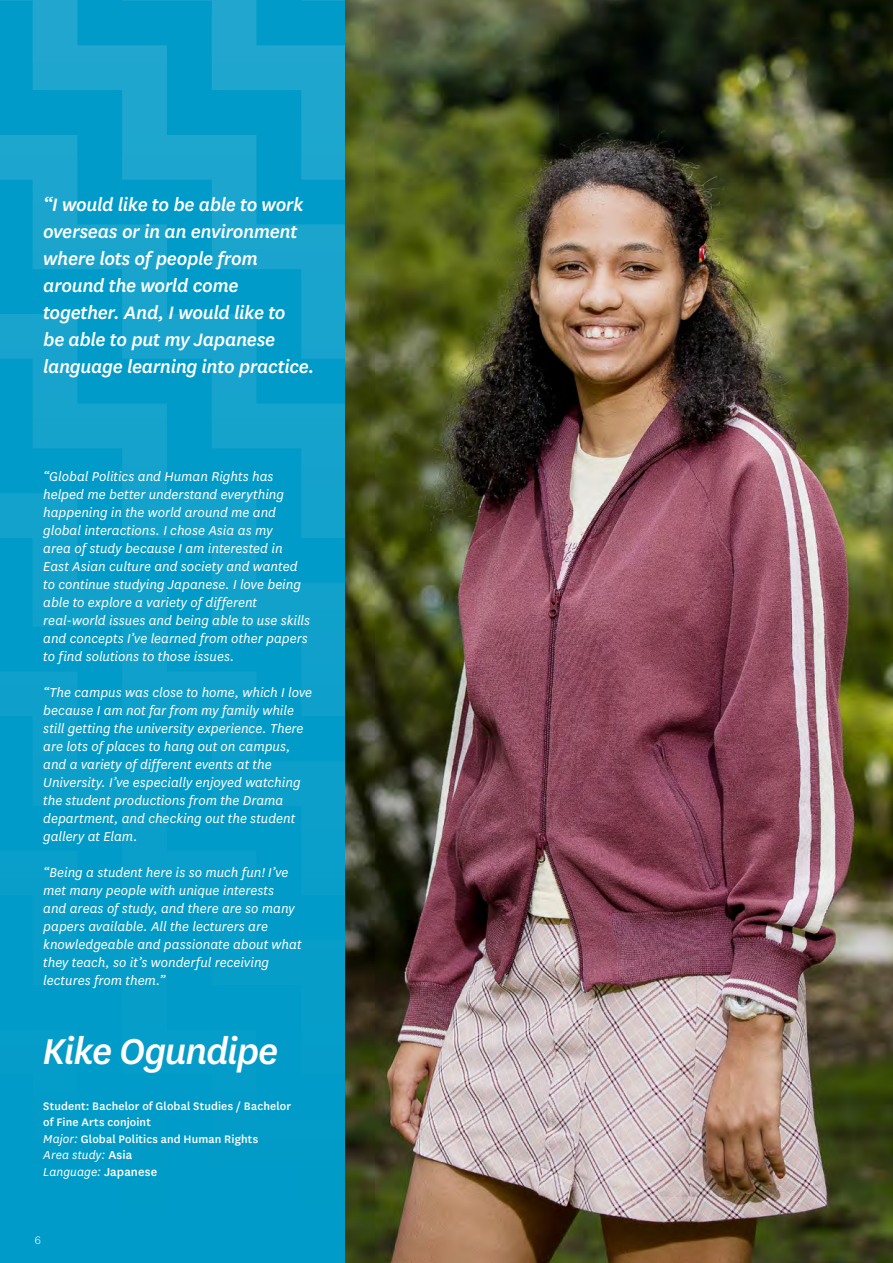
<style>
.page{position:relative;width:893px;height:1263px;background:#fff}
.page>*{position:absolute;margin:0;border:0;box-sizing:border-box;transform-origin:0 0}
._1a__Profile_Iwi{font:italic 500 42px "National";letter-spacing:-.035em;color:#fff}
._1d__Profile_large_quote{font:italic 500 21px/27px "National";letter-spacing:-.02em;color:#fff}
._1e__Profile_small_quote{font:italic 15px/18px "National";color:#fff}
._1b__Profile_majors{font:italic 13.5px/16.5px "National";letter-spacing:.005em;color:#fff}
._1b__Profile_majors-2{font:500 12.75px/16.5px "National";letter-spacing:.01em;color:#fff}
.t1{font:300 12.75px "National";color:#fff}
.s1{font-weight:400;font-style:italic;font-size:13.5px}
.s2{font-weight:500;font-style:normal}
</style>
<div class="page">
<img style="left:344px;top:0;width:549px;height:1263px">
<div style="left:0;top:1253px;width:167px;height:10px;background:#009bc8"></div>
<div style="left:0;top:605px;width:344px;height:648px;background:#009bc8"></div>
<svg style="left:33px;top:605px;width:311px;height:469px;background:#049cc8"></svg>
<svg style="left:212px;top:605px;width:132px;height:290px;background:#079dc9"></svg>
<svg style="left:167px;top:448px;width:177px;height:157px;background:#089ec9"></svg>
<svg style="left:0;top:448px;width:167px;height:157px;background:#089ec9"></svg>
<svg style="left:0;top:0;width:344px;height:448px;background:#0a9eca"></svg>
<svg style="left:33px;top:0;width:311px;height:269px;background:#0fa0cb"></svg>
<svg style="left:212px;top:0;width:132px;height:90px;background:#15a2cc"></svg>
<p class="_1d__Profile_large_quote" style="left:43px;top:190px;width:273px">“I would like to be able to work overseas or in an environment where lots of people from around the world come together. And, I would like to<br>be able to put my Japanese language learning into practice.</p>
<p class="_1e__Profile_small_quote" style="left:43px;top:467px;width:268px">“Global Politics and Human Rights has helped me better understand everything happening in the world around me and global interactions. I chose Asia as my<br>area of study because I am interested in East Asian culture and society and wanted to continue studying Japanese. I love being able to explore a variety of different real-world issues and being able to use skills and concepts I’ve learned from other papers to find solutions to those issues.</p>
<p class="_1e__Profile_small_quote" style="left:43px;top:683px;width:270px">“The campus was close to home, which I love because I am not far from my family while still getting the university experience. There are lots of places to hang out on campus, and a variety of different events at the University. I’ve especially enjoyed watching the student productions from the Drama department, and checking out the student gallery at Elam.</p>
<p class="_1e__Profile_small_quote" style="left:43px;top:863px;width:260px">“Being a student here is so much fun! I’ve met many people with unique interests<br>and areas of study, and there are so many papers available. All the lecturers are knowledgeable and passionate about what they teach, so it’s wonderful receiving lectures from them.”</p>
<p class="_1a__Profile_Iwi" style="left:43px;top:1023px;width:237px">Kike Ogundipe</p>
<p class="_1b__Profile_majors-2" style="left:43px;top:1097px;width:249px">Student: Bachelor of Global Studies / Bachelor of Fine Arts conjoint<br><span class="s1">Major:</span> Global Politics and Human Rights</p>
<p class="_1b__Profile_majors" style="left:43px;top:1147px;width:115px">Area study: <span class="s2">Asia<br></span>Language: <span class="s2">Japanese</span></p>
<p class="t1" style="left:34px;top:1232px;width:9px">6</p>
</div>
